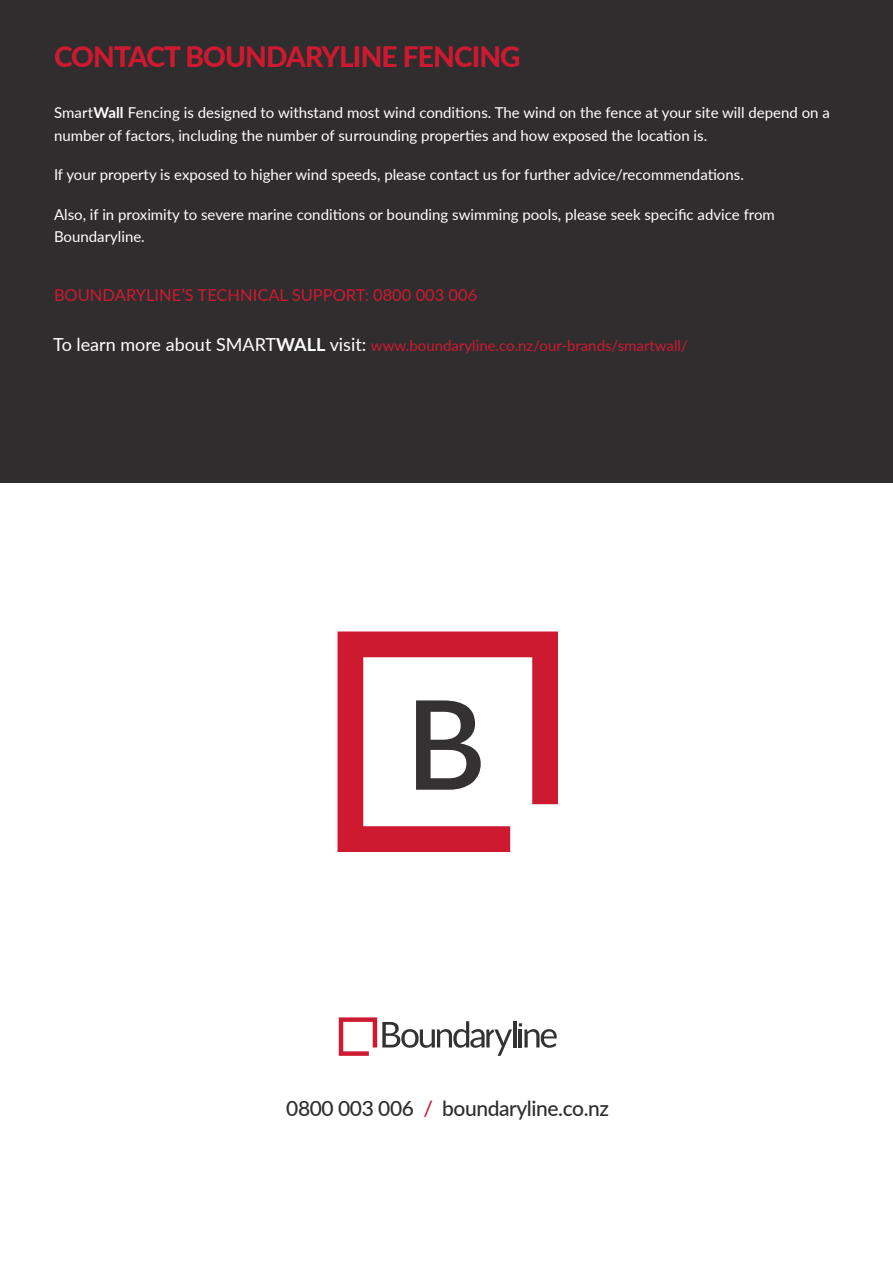
<style>
.page{position:relative;width:893px;height:1263px;background:#fff}
.page>*{position:absolute;margin:0;border:0;box-sizing:border-box;transform-origin:0 0}
.t1{font:800 28.2px "Lato";letter-spacing:-.03em;color:#ce1a30}
.t2{font:500 21px "Lato";letter-spacing:-.02em;color:#302d2f}
.t3{font:16.5px "Lato";color:#ce1a30}
.t4{font:15px/22.5px "Lato";color:#fff}
.t5{font:15px "Lato";color:#ce1a30}
.s1{font-weight:700}
.s2{font-size:18px;color:#fff}
.s3{font-weight:700;font-size:18px;color:#fff}
.s4{color:#ce1a30}
</style>
<div class="page">
<div style="left:0;top:0;width:893px;height:483px;background:#302d2f"></div>
<hr style="left:513px;top:1021px;width:3px;height:26px;background:#333132">
<svg style="left:519px;top:1023px;width:38px;height:25px"></svg>
<svg style="left:339px;top:1017px;width:173px;height:39px"></svg>
<svg style="left:337px;top:631px;width:221px;height:221px"></svg>
<svg style="left:416px;top:700px;width:65px;height:90px"></svg>
<h1 class="t1" style="left:54px;top:46px;width:468px">CONTACT BOUNDARYLINE FENCING</h1>
<p class="t4" style="left:54px;top:103px;width:777px">Smart<span class="s1">Wall</span> Fencing is designed to withstand most wind conditions. The wind on the fence at your site will depend on a number of factors, including the number of surrounding properties and how exposed the location is.</p>
<p class="t4" style="left:54px;top:163px;width:691px">If your property is exposed to higher wind speeds, please contact us for further advice/recommendations.</p>
<p class="t4" style="left:54px;top:203px;width:722px">Also, if in proximity to severe marine conditions or bounding swimming pools, please seek specific advice from<br>Boundaryline.</p>
<p class="t3" style="left:54px;top:283px;width:425px">BOUNDARYLINE’S TECHNICAL SUPPORT: 0800 003 006</p>
<p class="t5" style="left:53px;top:335px;width:636px"><span class="s2">To learn more about SMART</span><span class="s3">WALL</span> <span class="s2">visit:</span> www.boundaryline.co.nz/our-brands/smartwall/</p>
<h2 class="t2" style="left:286px;top:1101px;width:324px">0800 003 006 <span class="s4">/</span> boundaryline.co.nz</h2>
</div>
